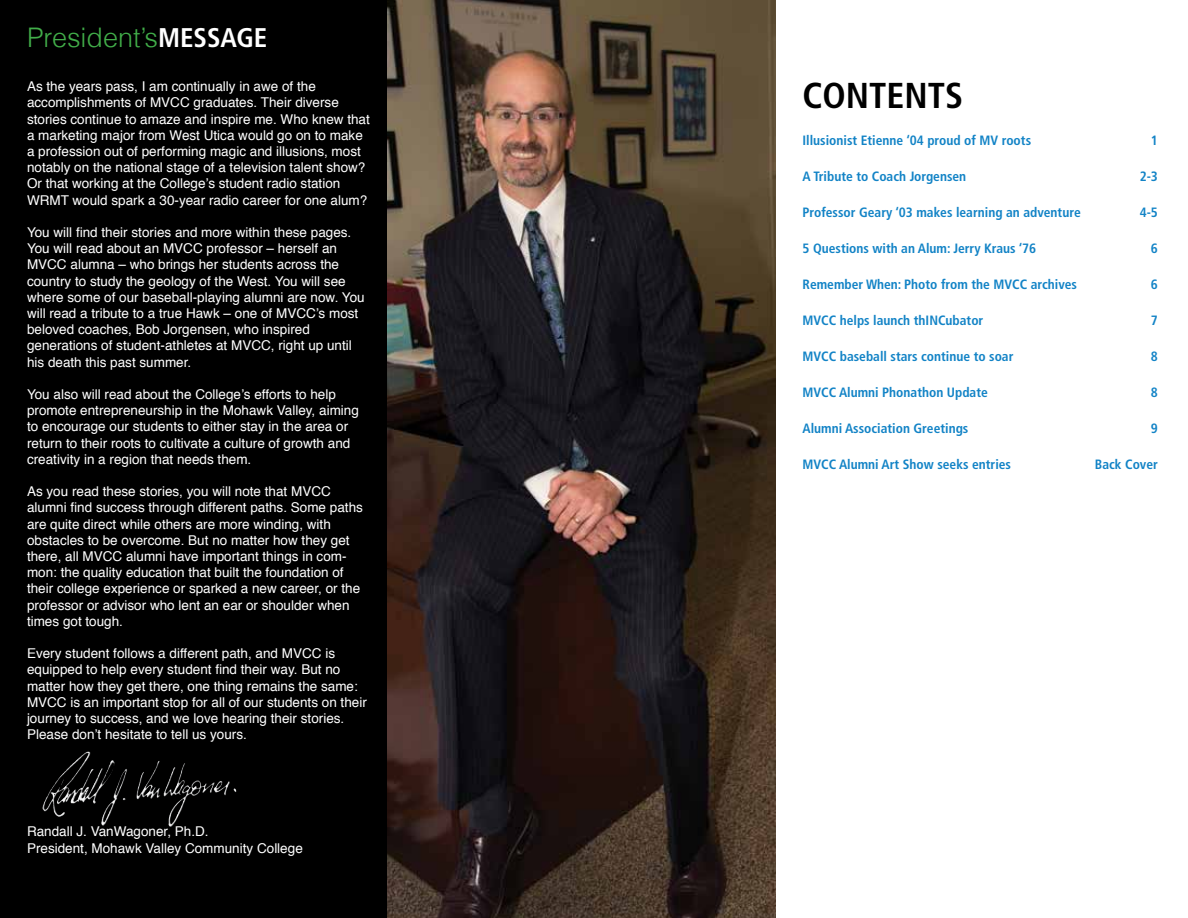
<style>
.page{position:relative;width:1188px;height:918px;background:#fff}
.page>*{position:absolute;margin:0;border:0;box-sizing:border-box;transform-origin:0 0}
.t1{font:700 condensed 36px "Frutiger";color:#000}
.t2{font:300 27px "Helvetica";color:#41ad49}
.t3{font:13.5px/16.2px "Helvetica";color:#fff}
.t4{font:700 condensed 13.5px "Frutiger";color:#1283c6}
.s1{font-family:"Frutiger";font-weight:700;font-stretch:condensed;color:#fff}
</style>
<div class="page">
<img style="left:386px;top:0;width:390px;height:918px">
<div style="left:0;top:0;width:386px;height:918px;background:#000"></div>
<img style="left:80px;top:751px;width:11px;height:6px">
<h2 class="t2" style="left:27px;top:16px;width:242px">President’s<span class="s1">MESSAGE</span></h2>
<p class="t3" style="left:27px;top:79px;width:344px">As the years pass, I am continually in awe of the accomplishments of MVCC graduates. Their diverse stories continue to amaze and inspire me. Who knew that a marketing major from West Utica would go on to make a profession out of performing magic and illusions, most notably on the national stage of a television talent show?<br>Or that working at the College’s student radio station WRMT would spark a 30-year radio career for one alum?</p>
<p class="t3" style="left:27px;top:224px;width:339px">You will find their stories and more within these pages.<br>You will read about an MVCC professor – herself an MVCC alumna – who brings her students across the country to study the geology of the West. You will see where some of our baseball-playing alumni are now. You will read a tribute to a true Hawk – one of MVCC’s most beloved coaches, Bob Jorgensen, who inspired generations of student-athletes at MVCC, right up until his death this past summer.</p>
<p class="t3" style="left:27px;top:386px;width:333px">You also will read about the College’s efforts to help promote entrepreneurship in the Mohawk Valley, aiming to encourage our students to either stay in the area or return to their roots to cultivate a culture of growth and creativity in a region that needs them.</p>
<p class="t3" style="left:27px;top:484px;width:337px">As you read these stories, you will note that MVCC alumni find success through different paths. Some paths are quite direct while others are more winding, with obstacles to be overcome. But no matter how they get there, all MVCC alumni have important things in com&shy;mon: the quality education that built the foundation of their college experience or sparked a new career, or the professor or advisor who lent an ear or shoulder when times got tough.</p>
<p class="t3" style="left:27px;top:646px;width:341px">Every student follows a different path, and MVCC is equipped to help every student find their way. But no matter how they get there, one thing remains the same:<br>MVCC is an important stop for all of our students on their journey to success, and we love hearing their stories.<br>Please don’t hesitate to tell us yours.</p>
<p class="t3" style="left:27px;top:824px;width:277px">Randall J. VanWagoner, Ph.D.<br>President, Mohawk Valley Community College</p>
<h1 class="t1" style="left:802px;top:74px;width:162px">CONTENTS</h1>
<p class="t4" style="left:802px;top:132px;width:230px">Illusionist Etienne ‘04 proud of MV roots</p>
<p class="t4" style="left:1151px;top:132px;width:9px">1</p>
<p class="t4" style="left:802px;top:168px;width:165px">A Tribute to Coach Jorgensen</p>
<p class="t4" style="left:1140px;top:168px;width:20px">2-3</p>
<p class="t4" style="left:802px;top:204px;width:280px">Professor Geary ‘03 makes learning an adventure</p>
<p class="t4" style="left:1140px;top:204px;width:20px">4-5</p>
<p class="t4" style="left:802px;top:240px;width:235px">5 Questions with an Alum: Jerry Kraus ‘76</p>
<p class="t4" style="left:1151px;top:240px;width:9px">6</p>
<p class="t4" style="left:802px;top:276px;width:276px">Remember When: Photo from the MVCC archives</p>
<p class="t4" style="left:1151px;top:276px;width:9px">6</p>
<p class="t4" style="left:802px;top:312px;width:182px">MVCC helps launch thINCubator</p>
<p class="t4" style="left:1151px;top:312px;width:9px">7</p>
<p class="t4" style="left:802px;top:348px;width:212px">MVCC baseball stars continue to soar</p>
<p class="t4" style="left:1151px;top:348px;width:9px">8</p>
<p class="t4" style="left:802px;top:384px;width:187px">MVCC Alumni Phonathon Update</p>
<p class="t4" style="left:1151px;top:384px;width:9px">8</p>
<p class="t4" style="left:802px;top:420px;width:167px">Alumni Association Greetings</p>
<p class="t4" style="left:1151px;top:420px;width:9px">9</p>
<p class="t4" style="left:802px;top:456px;width:210px">MVCC Alumni Art Show seeks entries</p>
<p class="t4" style="left:1095px;top:456px;width:65px">Back Cover</p>
</div>
